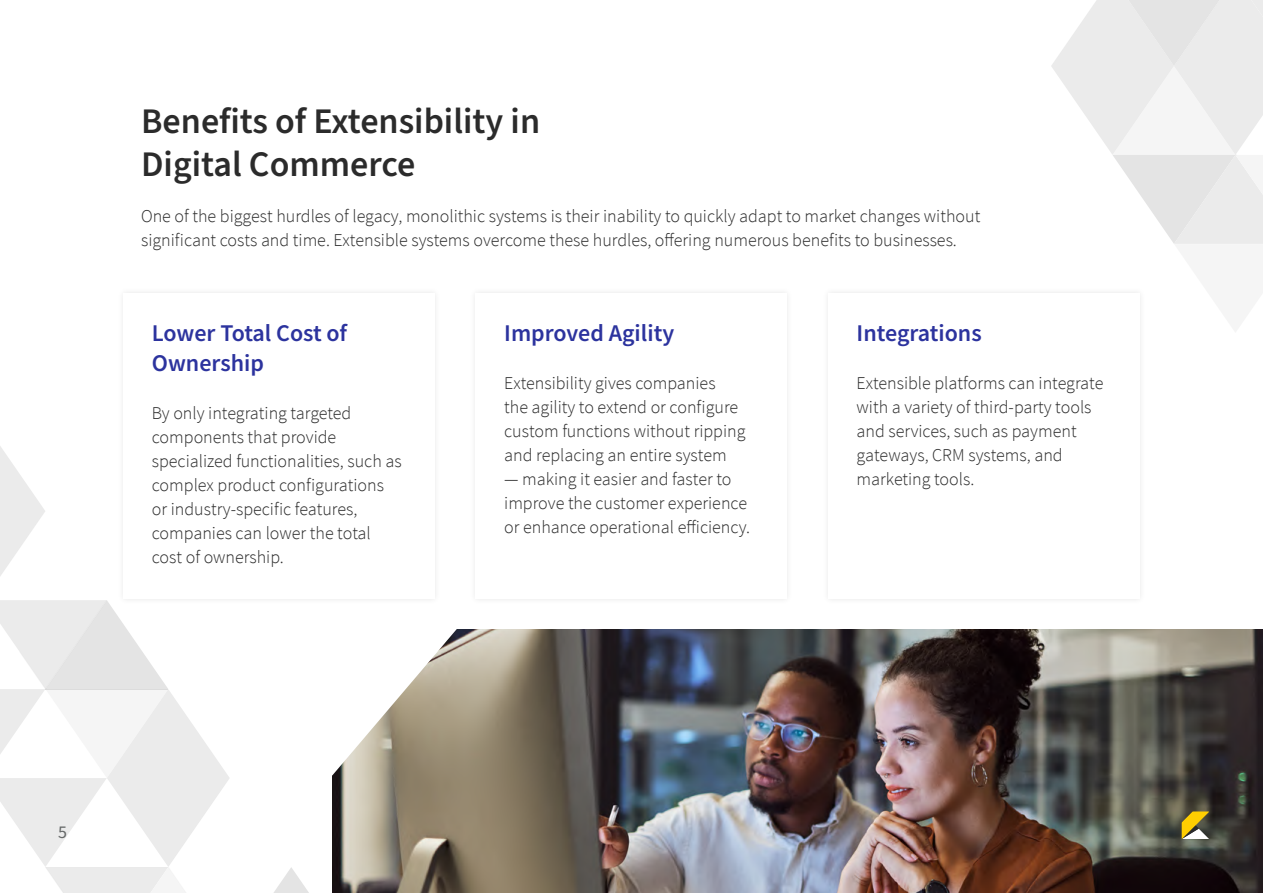
<style>
.page{position:relative;width:1263px;height:893px;background:#fff}
.page>*{position:absolute;margin:0;border:0;box-sizing:border-box;transform-origin:0 0}
.t1{font:36px/43.2px "Source Sans 3";color:#2b2b2b}
.t2{font:600 24px/30px "Source Sans Pro";color:#2c339e}
.t3{font:300 18px/24px "Source Sans Pro";color:#2b2b2b}
.t4{font:18px "Source Sans Variable";color:#656868}
</style>
<div class="page">
<svg style="left:1051px;top:0;width:212px;height:244px"></svg>
<svg style="left:274px;top:867px;width:59px;height:26px"></svg>
<svg style="left:0;top:446px;width:229px;height:447px"></svg>
<img style="left:333px;top:629px;width:930px;height:264px">
<svg style="left:171px;top:605px;width:287px;height:170px"></svg>
<div style="left:117px;top:287px;width:324px;height:318px;background:#fafafa"></div>
<div style="left:123px;top:293px;width:312px;height:306px;background:#fff"></div>
<div style="left:470px;top:287px;width:323px;height:318px;background:#fafafa"></div>
<div style="left:476px;top:293px;width:311px;height:306px;background:#fff"></div>
<div style="left:822px;top:287px;width:323px;height:318px;background:#fafafa"></div>
<div style="left:828px;top:293px;width:311px;height:306px;background:#fff"></div>
<svg style="left:1182px;top:812px;width:27px;height:27px"></svg>
<h1 class="t1" style="left:141px;top:100px;width:401px">Benefits of Extensibility in<br>Digital Commerce</h1>
<p class="t3" style="left:141px;top:205px;width:841px">One of the biggest hurdles of legacy, monolithic systems is their inability to quickly adapt to market changes without significant costs and time. Extensible systems overcome these hurdles, offering numerous benefits to businesses.</p>
<h2 class="t2" style="left:152px;top:318px;width:197px">Lower Total Cost of<br>Ownership</h2>
<p class="t3" style="left:152px;top:401px;width:251px">By only integrating targeted components that provide specialized functionalities, such as complex product configurations or industry-specific features, companies can lower the total cost of ownership.</p>
<h2 class="t2" style="left:504px;top:318px;width:172px">Improved Agility</h2>
<p class="t3" style="left:504px;top:371px;width:243px">Extensibility gives companies<br>the agility to extend or configure custom functions without ripping and replacing an entire system</p>
<p class="t3" style="left:504px;top:467px;width:247px">— making it easier and faster to improve the customer experience or enhance operational efficiency.</p>
<h2 class="t2" style="left:857px;top:318px;width:127px">Integrations</h2>
<p class="t3" style="left:857px;top:371px;width:248px">Extensible platforms can integrate with a variety of third-party tools and services, such as payment gateways, CRM systems, and marketing tools.</p>
<p class="t4" style="left:58px;top:821px;width:10px">5</p>
</div>
